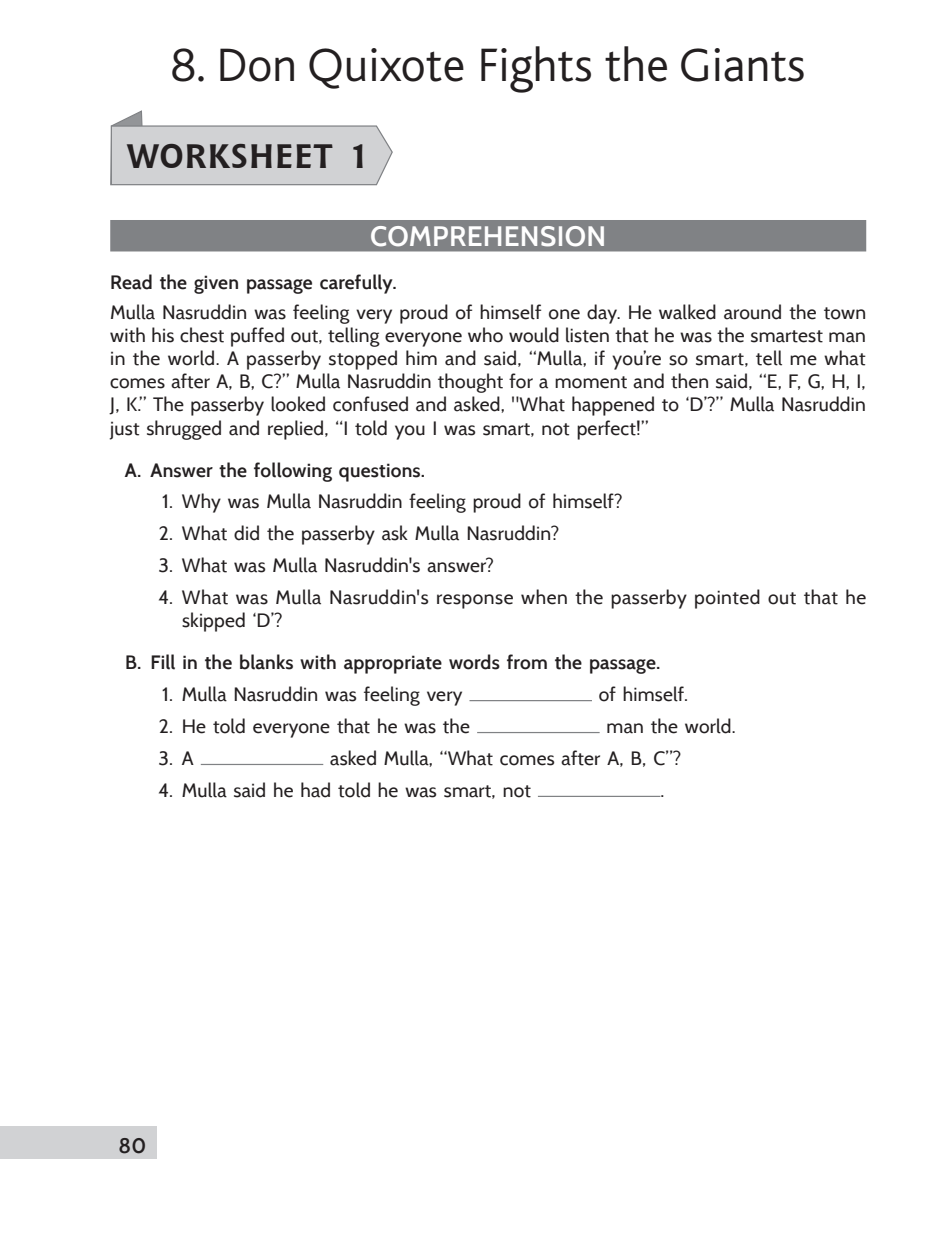
<style>
.page{position:relative;width:945px;height:1260px;background:#fff}
.page>*{position:absolute;margin:0;border:0;box-sizing:border-box;transform-origin:0 0}
.Chapter_head{font:300 49px "Bliss Icelandic";color:#231f20}
.t1{font:700 33.77px "Chianti BT";letter-spacing:.015em;color:#231f20}
.Worksheet_head{font:600 28px "Cabin";letter-spacing:.01em;color:#fff}
.Exercise_1{font:600 21px "Cabin";color:#231f20}
.Body_text{font:19.25px/23.1px "Cabin";letter-spacing:.01em;color:#231f20;text-align:justify}
.Exercise_2{font:19.25px "Cabin";letter-spacing:.01em;color:#231f20}
.Exercise_1-2{font:600 19.25px "Cabin";letter-spacing:.01em;color:#231f20}
.Exercise_2-2{font:19.25px/23.1px "Cabin";letter-spacing:.03em;color:#231f20}
.Body_text-2{font:600 19.25px "Cabin";letter-spacing:.01em;color:#231f20}
</style>
<div class="page">
<div style="left:0;top:1126px;width:157px;height:33px;background:#d1d2d4"></div>
<div style="left:110px;top:220px;width:756px;height:31px;background:#808285"></div>
<svg style="left:110px;top:110px;width:283px;height:76px"></svg>
<hr style="left:469px;top:700px;width:123px;height:1px;background:#808285">
<hr style="left:477px;top:732px;width:123px;height:1px;background:#808285">
<hr style="left:201px;top:764px;width:122px;height:1px;background:#808285">
<hr style="left:538px;top:796px;width:122px;height:1px;background:#808285">
<p class="Chapter_head" style="left:171px;top:39px;width:636px">8. Don Quixote Fights the Giants</p>
<p class="t1" style="left:127px;top:132px;width:244px">WORKSHEET 1</p>
<p class="Worksheet_head" style="left:370px;top:219px;width:237px">COMPREHENSION</p>
<p class="Body_text-2" style="left:110px;top:271px;width:288px">Read the given passage carefully.</p>
<p class="Body_text" style="left:110px;top:301px;width:757px">Mulla Nasruddin was feeling very proud of himself one day. He walked around the town with his chest puffed out, telling everyone who would listen that he was the smartest man in the world. A passerby stopped him and said, “Mulla, if you’re so smart, tell me what comes after A, B, C?” Mulla Nasruddin thought for a moment and then said, “E, F, G, H, I, J, K.” The passerby looked confused and asked, "What happened to ‘D’?” Mulla Nasruddin just shrugged and replied, “I told you I was smart, not perfect!”</p>
<p class="Exercise_1-2" style="left:125px;top:458px;width:302px">A. Answer the following questions.</p>
<p class="Exercise_2" style="left:162px;top:490px;width:462px">1. Why was Mulla Nasruddin feeling proud of himself?</p>
<p class="Exercise_2" style="left:159px;top:522px;width:402px">2. What did the passerby ask Mulla Nasruddin?</p>
<p class="Exercise_2" style="left:158px;top:554px;width:337px">3. What was Mulla Nasruddin's answer?</p>
<p class="Exercise_2-2" style="left:182px;top:586px;width:686px;text-indent:-24px">4. What was Mulla Nasruddin's response when the passerby pointed out that he skipped ‘D’?</p>
<p class="Exercise_1-2" style="left:125px;top:651px;width:537px">B. Fill in the blanks with appropriate words from the passage.</p>
<p class="Exercise_2" style="left:162px;top:683px;width:302px">1. Mulla Nasruddin was feeling very</p>
<p class="Exercise_2" style="left:599px;top:683px;width:91px">of himself.</p>
<p class="Exercise_2" style="left:159px;top:715px;width:313px">2. He told everyone that he was the</p>
<p class="Exercise_2" style="left:607px;top:715px;width:131px">man the world.</p>
<p class="Exercise_2" style="left:158px;top:747px;width:37px">3. A</p>
<p class="Exercise_2" style="left:330px;top:747px;width:353px">asked Mulla, “What comes after A, B, C”?</p>
<p class="Exercise_2" style="left:158px;top:778px;width:374px">4. Mulla said he had told he was smart, not</p>
<p class="Exercise_2" style="left:661px;top:778px;width:5px">.</p>
<p class="Exercise_1" style="left:119px;top:1133px;width:29px">80</p>
</div>
